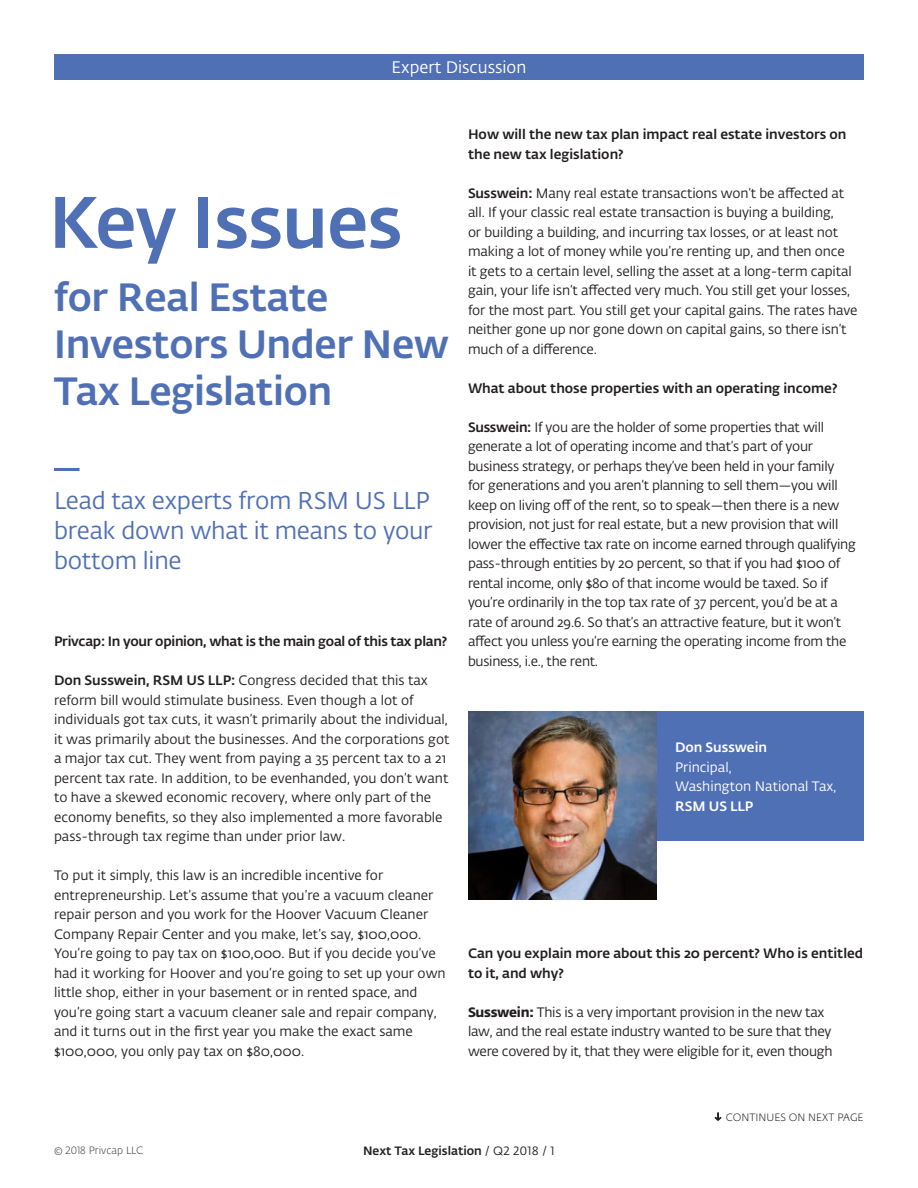
<style>
.page{position:relative;width:918px;height:1188px;background:#fff}
.page>*{position:absolute;margin:0;border:0;box-sizing:border-box;transform-origin:0 0}
.MainHeadline{font:500 72px "Fedra Sans Alt Pro";letter-spacing:-.01em;color:#5070b5}
.MainHeadline-2{font:500 39px/46.8px "Fedra Sans Alt Pro";letter-spacing:-.01em;color:#5070b5}
.BodyCopy_ParaIndent{font:24px/30px "Fedra Sans Alt Pro";letter-spacing:-.01em;color:#5070b5;text-align:justify}
.t1{font:16.5px "Fedra Sans Alt Pro";color:#fff}
.BodyCopy_ParaIndent-2{font:13.5px/19.5px "Fedra Sans Alt Pro";letter-spacing:-.01em;color:#231f20}
.BodyCopy_ParaIndent-3{font:500 13.5px/19.5px "Fedra Sans Alt Pro";color:#231f20}
.BodyCopy_ParaIndent-4{font:500 13.5px "Fedra Sans Alt Pro";letter-spacing:-.02em;color:#231f20}
.BodyCopy_ParaIndent-5{font:13.5px "Fedra Sans Alt Pro";color:#fff}
.BodyCopy_ParaIndent-6{font:500 13.5px "Fedra Sans Alt Pro";color:#fff}
.t2{font:500 12px "Fedra Sans Alt Pro";color:#231f20}
.t3{font:300 10.5px "Fedra Sans Alt Pro";color:#231f20}
.t4{font:300 10.5px "Fedra Sans Alt Pro";color:#424143}
.s1{font-weight:500}
.s2{font-weight:700}
.s3{font-weight:400}
</style>
<div class="page">
<hr style="left:54px;top:468px;width:26px;height:3px;background:#5070b5">
<div style="left:469px;top:711px;width:395px;height:130px;background:#5070b5"></div>
<img style="left:468px;top:711px;width:189px;height:189px">
<div style="left:54px;top:54px;width:810px;height:26px;background:#5070b5"></div>
<svg style="left:715px;top:1112px;width:6px;height:9px"></svg>
<p class="t1" style="left:392px;top:56px;width:136px">Expert Discussion</p>
<p class="MainHeadline" style="left:49px;top:168px;width:355px">Key Issues</p>
<p class="MainHeadline-2" style="left:54px;top:272px;width:397px">for Real Estate<br>Investors Under New<br>Tax Legislation</p>
<p class="BodyCopy_ParaIndent" style="left:54px;top:484px;width:380px">Lead tax experts from RSM US LLP break down what it means to your bottom line</p>
<p class="BodyCopy_ParaIndent-4" style="left:54px;top:631px;width:395px">Privcap: In your opinion, what is the main goal of this tax plan?</p>
<p class="BodyCopy_ParaIndent-2" style="left:54px;top:671px;width:397px"><span class="s1">Don Susswein, RSM US LLP:</span> Congress decided that this tax reform bill would stimulate business. Even though a lot of individuals got tax cuts, it wasn’t primarily about the individual, it was primarily about the businesses. And the corporations got a major tax cut. They went from paying a 35 percent tax to a 21 percent tax rate. In addition, to be evenhanded, you don’t want to have a skewed economic recovery, where only part of the economy benefits, so they also implemented a more favorable pass-through tax regime than under prior law.</p>
<p class="BodyCopy_ParaIndent-2" style="left:54px;top:866px;width:393px">To put it simply, this law is an incredible incentive for entrepreneurship. Let’s assume that you’re a vacuum cleaner repair person and you work for the Hoover Vacuum Cleaner Company Repair Center and you make, let’s say, $100,000.<br>You’re going to pay tax on $100,000. But if you decide you’ve had it working for Hoover and you’re going to set up your own little shop, either in your basement or in rented space, and you’re going start a vacuum cleaner sale and repair company, and it turns out in the first year you make the exact same $100,000, you only pay tax on $80,000.</p>
<p class="BodyCopy_ParaIndent-3" style="left:468px;top:124px;width:380px">How will the new tax plan impact real estate investors on the new tax legislation?</p>
<p class="BodyCopy_ParaIndent-2" style="left:468px;top:183px;width:391px"><span class="s1">Susswein:</span> Many real estate transactions won’t be affected at all. If your classic real estate transaction is buying a building,<br>or building a building, and incurring tax losses, or at least not making a lot of money while you’re renting up, and then once<br>it gets to a certain level, selling the asset at a long-term capital gain, your life isn’t affected very much. You still get your losses, for the most part. You still get your capital gains. The rates have neither gone up nor gone down on capital gains, so there isn’t much of a difference.</p>
<p class="BodyCopy_ParaIndent-3" style="left:468px;top:377px;width:371px">What about those properties with an operating income?</p>
<p class="BodyCopy_ParaIndent-2" style="left:468px;top:417px;width:389px"><span class="s1">Susswein:</span> If you are the holder of some properties that will generate a lot of operating income and that’s part of your business strategy, or perhaps they’ve been held in your family<br>for generations and you aren’t planning to sell them—you will keep on living off of the rent, so to speak—then there is a new provision, not just for real estate, but a new provision that will lower the effective tax rate on income earned through qualifying pass-through entities by 20 percent, so that if you had $100 of rental income, only $80 of that income would be taxed. So if you’re ordinarily in the top tax rate of 37 percent, you’d be at a rate of around 29.6. So that’s an attractive feature, but it won’t affect you unless you’re earning the operating income from the business, i.e., the rent.</p>
<p class="BodyCopy_ParaIndent-6" style="left:675px;top:737px;width:94px">Don Susswein</p>
<p class="BodyCopy_ParaIndent-5" style="left:675px;top:757px;width:58px">Principal,</p>
<p class="BodyCopy_ParaIndent-5" style="left:675px;top:777px;width:163px">Washington National Tax,</p>
<p class="BodyCopy_ParaIndent-6" style="left:675px;top:795px;width:80px">RSM US LLP</p>
<p class="BodyCopy_ParaIndent-3" style="left:468px;top:943px;width:397px">Can you explain more about this 20 percent? Who is entitled to it, and why?</p>
<p class="BodyCopy_ParaIndent-2" style="left:468px;top:1002px;width:366px"><span class="s2">Susswein:</span> This is a very important provision in the new tax law, and the real estate industry wanted to be sure that they were covered by it, that they were eligible for it, even though</p>
<p class="t3" style="left:726px;top:1111px;width:139px">CONTINUES ON NEXT PAGE</p>
<p class="t4" style="left:54px;top:1143px;width:91px">© 2018 Privcap LLC</p>
<p class="t2" style="left:363px;top:1142px;width:193px">Next Tax Legislation <span class="s3">/ Q2 2018 / 1</span></p>
</div>
